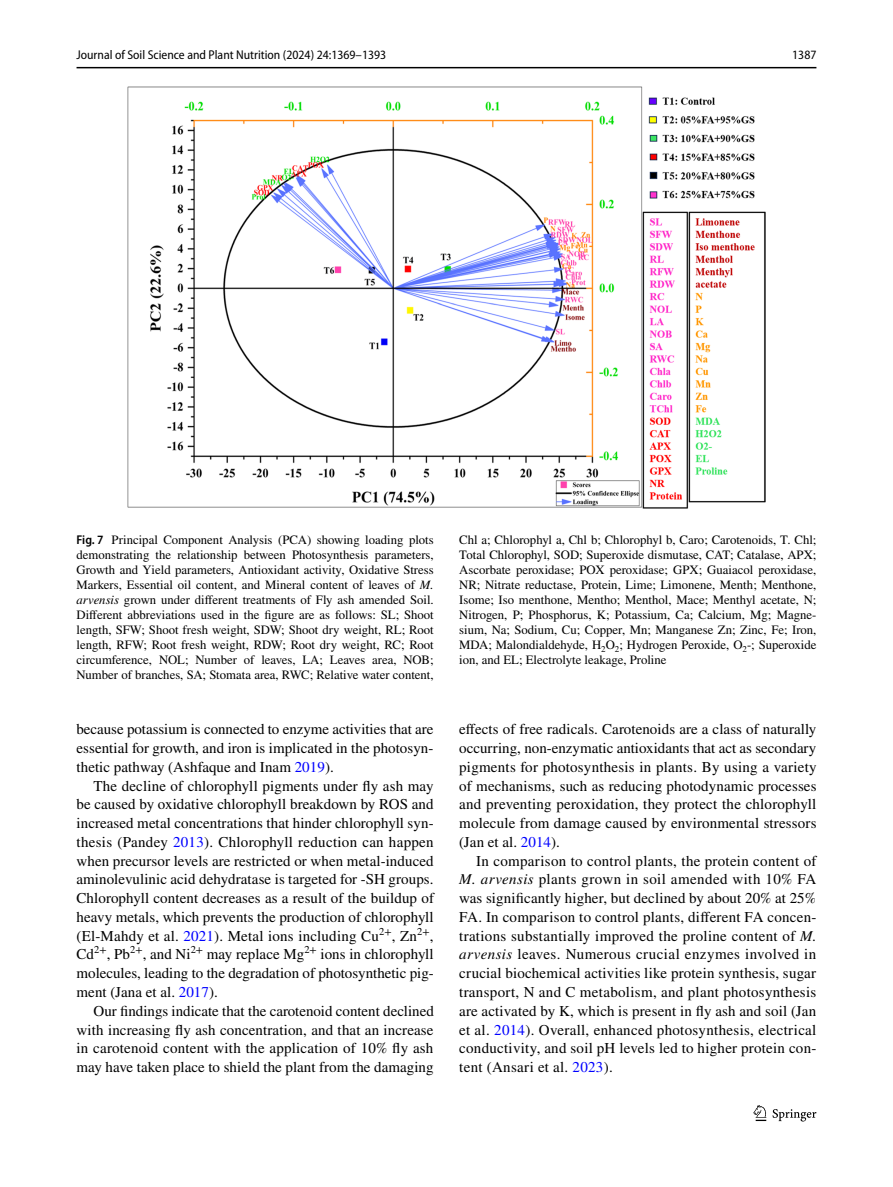
<style>
.page{position:relative;width:893px;height:1187px;background:#fff}
.page>*{position:absolute;margin:0;border:0;box-sizing:border-box;transform-origin:0 0}
.t1{font:15px/18.8px "STIX";letter-spacing:.005em;color:#000;text-align:justify}
.t2{font:12.75px/15px "STIX";color:#000;text-align:justify}
.t3{font:semi-condensed 12.75px "Myriad Pro";color:#000}
.s1{font-family:"Myriad Pro";font-weight:600;font-stretch:semi-condensed}
.s2{font-style:italic}
.s3{color:#00f}
</style>
<div class="page">
<hr style="left:77px;top:67px;width:739px;height:1px;background:#000">
<svg style="left:753px;top:1105px;width:13px;height:15px"></svg>
<svg style="left:773px;top:1109px;width:43px;height:12px"></svg>
<img style="left:128px;top:87px;width:637px;height:421px">
<p class="t3" style="left:77px;top:48px;width:311px">Journal of Soil Science and Plant Nutrition (2024) 24:1369–1393</p>
<p class="t3" style="left:792px;top:48px;width:26px">1387</p>
<p class="t2" style="left:77px;top:533px;width:359px"><span class="s1">Fig. 7</span> Principal Component Analysis (PCA) showing loading plots demonstrating the relationship between Photosynthesis parameters, Growth and Yield parameters, Antioxidant activity, Oxidative Stress Markers, Essential oil content, and Mineral content of leaves of <span class="s2">M. arvensis</span> grown under different treatments of Fly ash amended Soil.<br>Different abbreviations used in the figure are as follows: SL; Shoot length, SFW; Shoot fresh weight, SDW; Shoot dry weight, RL; Root length, RFW; Root fresh weight, RDW; Root dry weight, RC; Root circumference, NOL; Number of leaves, LA; Leaves area, NOB; Number of branches, SA; Stomata area, RWC; Relative water content,</p>
<p class="t2" style="left:459px;top:532px;width:359px">Chl a; Chlorophyl a, Chl b; Chlorophyl b, Caro; Carotenoids, T. Chl; Total Chlorophyl, SOD; Superoxide dismutase, CAT; Catalase, APX; Ascorbate peroxidase; POX peroxidase; GPX; Guaiacol peroxidase, NR; Nitrate reductase, Protein, Lime; Limonene, Menth; Menthone, Isome; Iso menthone, Mentho; Menthol, Mace; Menthyl acetate, N; Nitrogen, P; Phosphorus, K; Potassium, Ca; Calcium, Mg; Magne&shy;sium, Na; Sodium, Cu; Copper, Mn; Manganese Zn; Zinc, Fe; Iron, MDA; Malondialdehyde, H<sub>2</sub>O<sub>2</sub>; Hydrogen Peroxide, O<sub>2</sub>-; Superoxide ion, and EL; Electrolyte leakage, Proline</p>
<p class="t1" style="left:77px;top:721px;width:358px">because potassium is connected to enzyme activities that are essential for growth, and iron is implicated in the photosyn&shy;thetic pathway (Ashfaque and Inam <span class="s3">2019</span>).</p>
<p class="t1" style="left:77px;top:777px;width:359px;text-indent:17px">The decline of chlorophyll pigments under fly ash may be caused by oxidative chlorophyll breakdown by ROS and increased metal concentrations that hinder chlorophyll syn&shy;thesis (Pandey <span class="s3">2013</span>). Chlorophyll reduction can happen when precursor levels are restricted or when metal-induced aminolevulinic acid dehydratase is targeted for -SH groups.<br>Chlorophyll content decreases as a result of the buildup of heavy metals, which prevents the production of chlorophyll (El-Mahdy et al. <span class="s3">2021</span>). Metal ions including Cu<sup>2+</sup>, Zn<sup>2+</sup>, Cd<sup>2+</sup>, Pb<sup>2+</sup>, and Ni<sup>2+</sup> may replace Mg<sup>2+</sup> ions in chlorophyll molecules, leading to the degradation of photosynthetic pig&shy;ment (Jana et al. <span class="s3">2017</span>).</p>
<p class="t1" style="left:77px;top:1002px;width:359px;text-indent:17px">Our findings indicate that the carotenoid content declined with increasing fly ash concentration, and that an increase in carotenoid content with the application of 10% fly ash may have taken place to shield the plant from the damaging</p>
<p class="t1" style="left:459px;top:721px;width:359px">effects of free radicals. Carotenoids are a class of naturally occurring, non-enzymatic antioxidants that act as secondary pigments for photosynthesis in plants. By using a variety of mechanisms, such as reducing photodynamic processes and preventing peroxidation, they protect the chlorophyll molecule from damage caused by environmental stressors (Jan et al. <span class="s3">2014</span>).</p>
<p class="t1" style="left:459px;top:852px;width:359px;text-indent:17px">In comparison to control plants, the protein content of <span class="s2">M. arvensis</span> plants grown in soil amended with 10% FA was significantly higher, but declined by about 20% at 25% FA. In comparison to control plants, different FA concen&shy;trations substantially improved the proline content of <span class="s2">M. arvensis</span> leaves. Numerous crucial enzymes involved in crucial biochemical activities like protein synthesis, sugar transport, N and C metabolism, and plant photosynthesis are activated by K, which is present in fly ash and soil (Jan et al. <span class="s3">2014</span>). Overall, enhanced photosynthesis, electrical conductivity, and soil pH levels led to higher protein con&shy;tent (Ansari et al. <span class="s3">2023</span>).</p>
</div>
